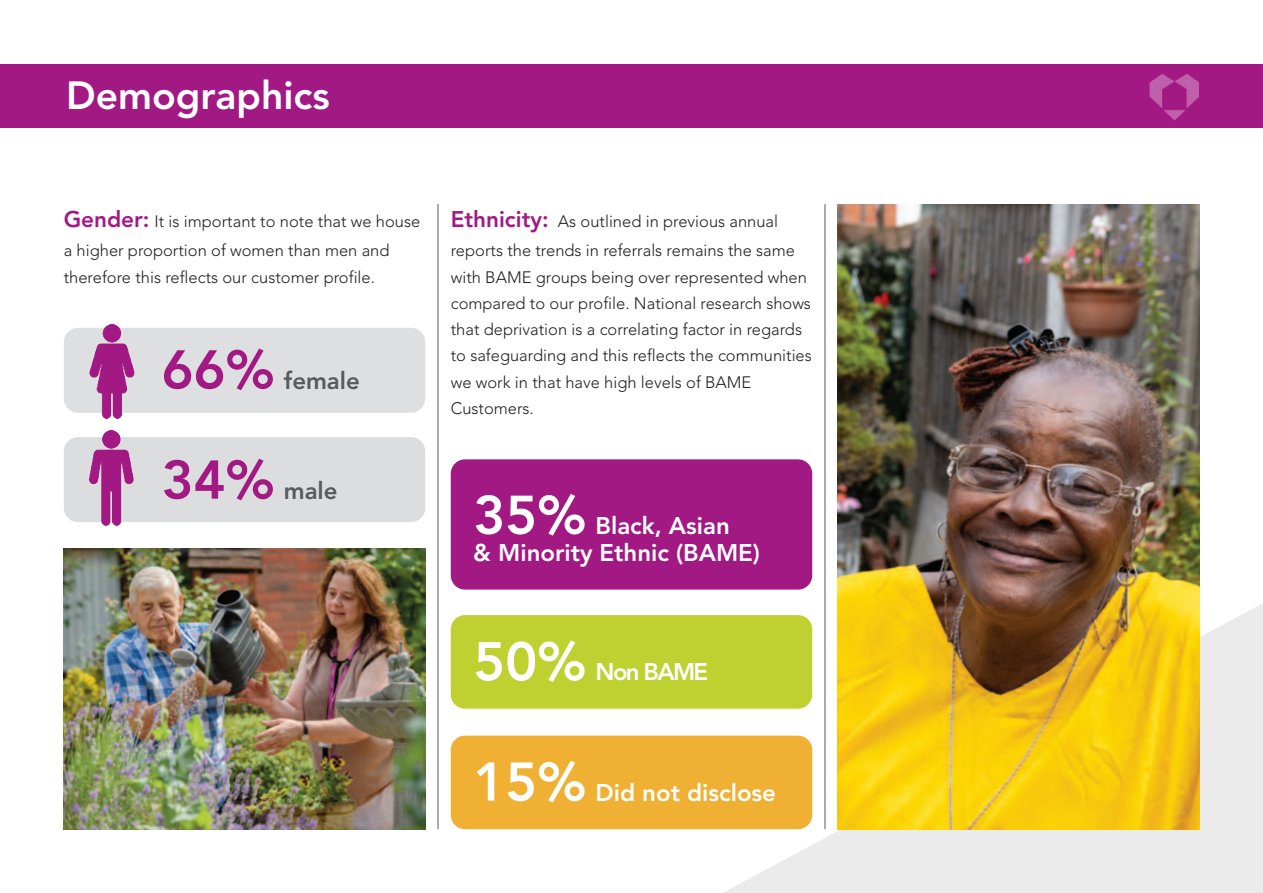
<style>
.page{position:relative;width:1263px;height:893px;background:#fff}
.page>*{position:absolute;margin:0;border:0;box-sizing:border-box;transform-origin:0 0}
.t1{font:800 54px "Avenir";color:#fff}
.t2{font:800 54px "Avenir";color:#a31984}
.t3{font:800 39px "Avenir";color:#fff}
.t4{font:800 24px/27.3px "Avenir";color:#fff}
.t5{font:800 24px "Avenir";color:#5a5a5d}
.t6{font:300 16.5px/26.2px "Avenir";color:#231f20}
.s1{font-weight:800;font-size:22.5px;color:#a31984}
</style>
<div class="page">
<svg style="left:549px;top:511px;width:714px;height:382px;fill:#ecebeb"></svg>
<div style="left:64px;top:437px;width:361px;height:85px;background:#dcdddf;border-radius:14px"></div>
<div style="left:64px;top:328px;width:361px;height:85px;background:#dedfe0;border-radius:14px"></div>
<div style="left:0;top:64px;width:1263px;height:64px;background:#a31984"></div>
<img style="left:838px;top:204px;width:361px;height:625px">
<img style="left:64px;top:548px;width:361px;height:281px">
<img style="left:89px;top:324px;width:46px;height:94px">
<img style="left:89px;top:431px;width:45px;height:94px">
<div style="left:451px;top:459px;width:361px;height:131px;background:#a31984;border-radius:14px"></div>
<div style="left:451px;top:615px;width:361px;height:94px;background:#bed131;border-radius:14px"></div>
<div style="left:451px;top:736px;width:361px;height:93px;background:#f0b033;border-radius:14px"></div>
<hr style="left:438px;top:204px;width:1px;height:625px;background:#5a5a5d">
<hr style="left:825px;top:204px;width:1px;height:625px;background:#5a5a5d">
<img style="left:1149px;top:74px;width:49px;height:46px">
<h2 class="t3" style="left:66px;top:65px;width:265px">Demographics</h2>
<p class="t6" style="left:64px;top:206px;width:358px;line-height:29.7px"><span class="s1">Gender:</span> It is important to note that we house a higher proportion of women than men and</p>
<p class="t6" style="left:64px;top:264px;width:313px">therefore this reflects our customer profile.</p>
<h1 class="t2" style="left:162px;top:328px;width:114px">66%</h1>
<h3 class="t5" style="left:284px;top:361px;width:78px">female</h3>
<h1 class="t2" style="left:162px;top:438px;width:114px">34%</h1>
<h3 class="t5" style="left:284px;top:472px;width:55px">male</h3>
<p class="t6" style="left:451px;top:206px;width:346px;line-height:29.7px"><span class="s1">Ethnicity:</span> As outlined in previous annual reports the trends in referrals remains the same</p>
<p class="t6" style="left:451px;top:264px;width:363px">with BAME groups being over represented when compared to our profile. National research shows that deprivation is a correlating factor in regards to safeguarding and this reflects the communities we work in that have high levels of BAME Customers.</p>
<h1 class="t1" style="left:473px;top:473px;width:114px">35%</h1>
<h3 class="t4" style="left:473px;top:512px;width:288px;text-indent:122px">Black, Asian<br>&amp; Minority Ethnic (BAME)</h3>
<h1 class="t1" style="left:473px;top:619px;width:114px">50%</h1>
<h3 class="t4" style="left:596px;top:658px;width:114px">Non BAME</h3>
<h1 class="t1" style="left:473px;top:740px;width:114px">15%</h1>
<h3 class="t4" style="left:596px;top:779px;width:182px">Did not disclose</h3>
</div>
